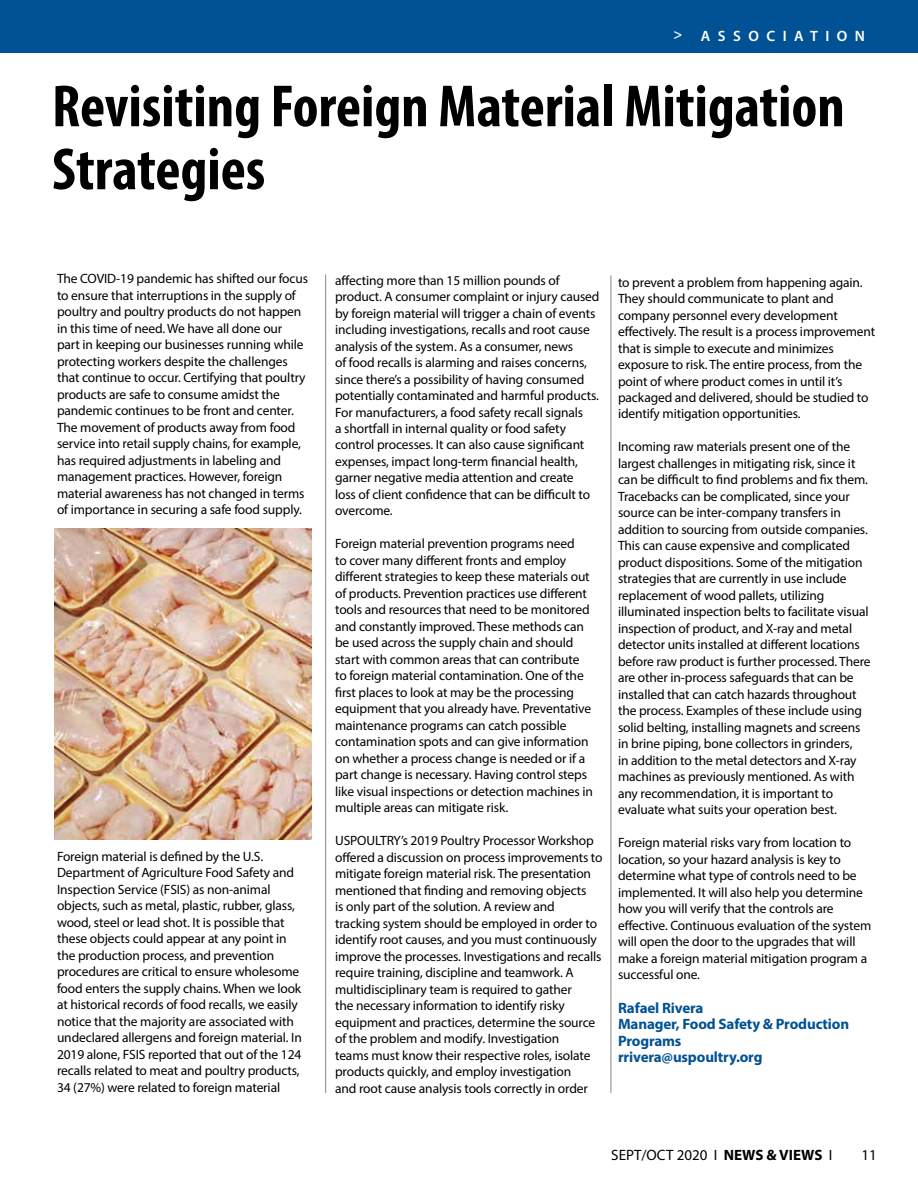
<style>
.page{position:relative;width:918px;height:1188px;background:#fff}
.page>*{position:absolute;margin:0;border:0;box-sizing:border-box;transform-origin:0 0}
.t1{font:700 condensed 60px/63px "Myriad Pro";color:#000}
.t2{font:700 15px/16.5px "Myriad Pro";letter-spacing:-.01em;color:#005294}
.t3{font:15px "Myriad Pro";color:#000}
.t4{font:600 15px "Myriad Pro";letter-spacing:.5em;color:#fff}
.t5{font:13.5px/16.5px "Myriad Pro";letter-spacing:-.01em;color:#000}
.s1{font-weight:700}
</style>
<div class="page">
<hr style="left:611px;top:276px;width:1px;height:817px;background:#868787">
<hr style="left:325px;top:274px;width:1px;height:819px;background:#868787">
<div style="left:0;top:0;width:918px;height:53px;background:#005294"></div>
<img style="left:54px;top:528px;width:258px;height:311px">
<p class="t4" style="left:673px;top:26px;width:193px">&gt; ASSOCIATION</p>
<h1 class="t1" style="left:52px;top:73px;width:794px">Revisiting Foreign Material Mitigation<br>Strategies</h1>
<p class="t5" style="left:57px;top:270px;width:253px">The COVID-19 pandemic has shifted our focus to ensure that interruptions in the supply of poultry and poultry products do not happen in this time of need. We have all done our part in keeping our businesses running while protecting workers despite the challenges that continue to occur. Certifying that poultry products are safe to consume amidst the pandemic continues to be front and center.<br>The movement of products away from food service into retail supply chains, for example, has required adjustments in labeling and management practices. However, foreign material awareness has not changed in terms of importance in securing a safe food supply.</p>
<p class="t5" style="left:57px;top:848px;width:246px">Foreign material is defined by the U.S.<br>Department of Agriculture Food Safety and Inspection Service (FSIS) as non-animal objects, such as metal, plastic, rubber, glass, wood, steel or lead shot. It is possible that these objects could appear at any point in the production process, and prevention procedures are critical to ensure wholesome food enters the supply chains. When we look at historical records of food recalls, we easily notice that the majority are associated with undeclared allergens and foreign material. In 2019 alone, FSIS reported that out of the 124 recalls related to meat and poultry products, 34 (27%) were related to foreign material</p>
<p class="t5" style="left:335px;top:272px;width:266px">affecting more than 15 million pounds of product. A consumer complaint or injury caused by foreign material will trigger a chain of events including investigations, recalls and root cause analysis of the system. As a consumer, news<br>of food recalls is alarming and raises concerns, since there’s a possibility of having consumed potentially contaminated and harmful products.<br>For manufacturers, a food safety recall signals<br>a shortfall in internal quality or food safety control processes. It can also cause significant expenses, impact long-term financial health, garner negative media attention and create<br>loss of client confidence that can be difficult to overcome.</p>
<p class="t5" style="left:335px;top:535px;width:259px">Foreign material prevention programs need<br>to cover many different fronts and employ different strategies to keep these materials out of products. Prevention practices use different tools and resources that need to be monitored and constantly improved. These methods can be used across the supply chain and should start with common areas that can contribute to foreign material contamination. One of the first places to look at may be the processing equipment that you already have. Preventative maintenance programs can catch possible contamination spots and can give information on whether a process change is needed or if a part change is necessary. Having control steps like visual inspections or detection machines in multiple areas can mitigate risk.</p>
<p class="t5" style="left:335px;top:832px;width:269px">USPOULTRY’s 2019 Poultry Processor Workshop offered a discussion on process improvements to mitigate foreign material risk. The presentation mentioned that finding and removing objects<br>is only part of the solution. A review and tracking system should be employed in order to identify root causes, and you must continuously improve the processes. Investigations and recalls require training, discipline and teamwork. A multidisciplinary team is required to gather<br>the necessary information to identify risky equipment and practices, determine the source of the problem and modify. Investigation<br>teams must know their respective roles, isolate products quickly, and employ investigation<br>and root cause analysis tools correctly in order</p>
<p class="t5" style="left:618px;top:274px;width:259px">to prevent a problem from happening again.<br>They should communicate to plant and company personnel every development effectively. The result is a process improvement that is simple to execute and minimizes exposure to risk. The entire process, from the point of where product comes in until it’s packaged and delivered, should be studied to identify mitigation opportunities.</p>
<p class="t5" style="left:618px;top:439px;width:254px">Incoming raw materials present one of the largest challenges in mitigating risk, since it can be difficult to find problems and fix them.<br>Tracebacks can be complicated, since your source can be inter-company transfers in addition to sourcing from outside companies.<br>This can cause expensive and complicated product dispositions. Some of the mitigation strategies that are currently in use include replacement of wood pallets, utilizing illuminated inspection belts to facilitate visual inspection of product, and X-ray and metal detector units installed at different locations before raw product is further processed. There are other in-process safeguards that can be installed that can catch hazards throughout the process. Examples of these include using solid belting, installing magnets and screens in brine piping, bone collectors in grinders,<br>in addition to the metal detectors and X-ray machines as previously mentioned. As with any recommendation, it is important to evaluate what suits your operation best.</p>
<p class="t5" style="left:618px;top:834px;width:255px">Foreign material risks vary from location to location, so your hazard analysis is key to determine what type of controls need to be implemented. It will also help you determine how you will verify that the controls are effective. Continuous evaluation of the system will open the door to the upgrades that will make a foreign material mitigation program a successful one.</p>
<p class="t2" style="left:618px;top:999px;width:233px">Rafael Rivera<br>Manager, Food Safety &amp; Production<br>Programs<br>rrivera@uspoultry.org</p>
<p class="t3" style="left:611px;top:1145px;width:223px">SEPT/OCT 2020 I <span class="s1">NEWS &amp; VIEWS</span> I</p>
<p class="t3" style="left:862px;top:1145px;width:17px">11</p>
</div>
